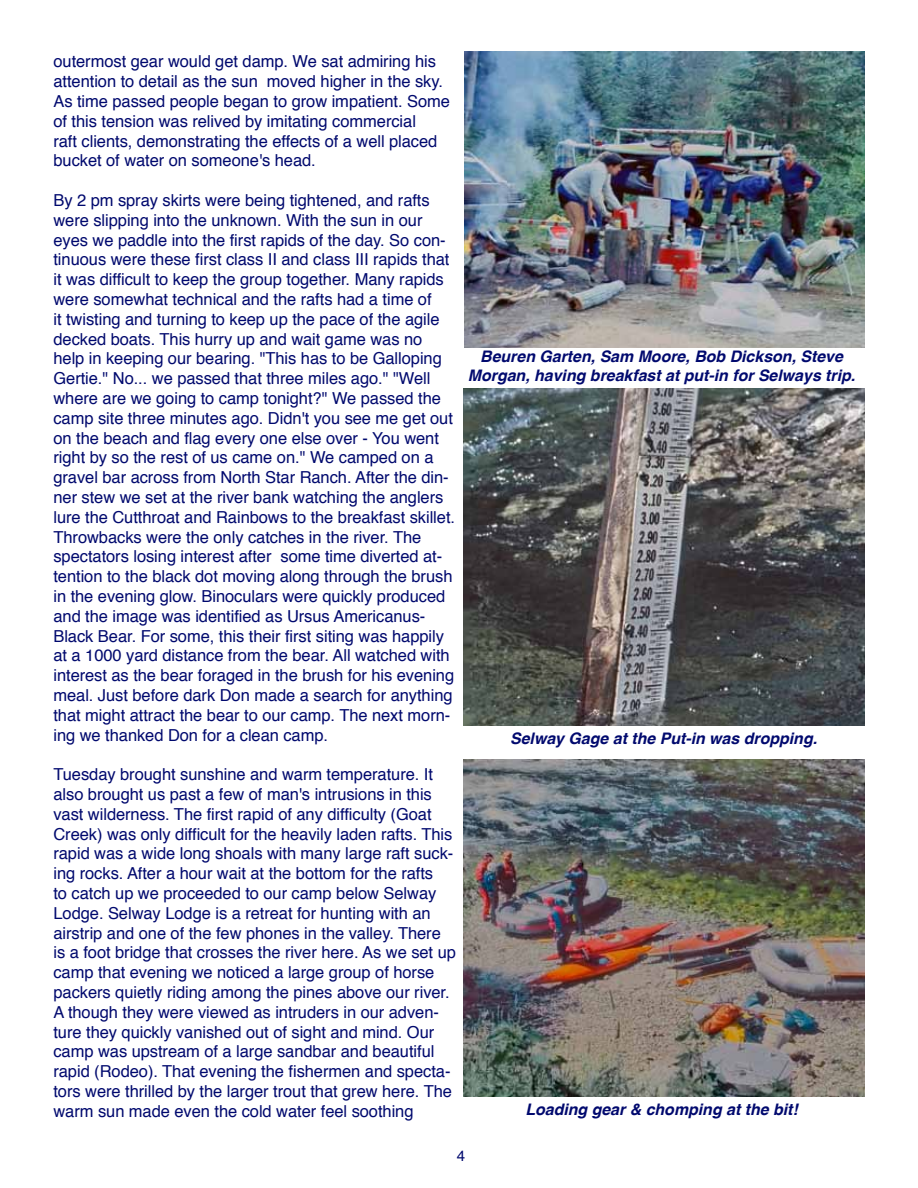
<style>
.page{position:relative;width:918px;height:1188px;background:#fff}
.page>*{position:absolute;margin:0;border:0;box-sizing:border-box;transform-origin:0 0}
.t1{font:16.5px/19.8px "Helvetica";letter-spacing:-.005em;color:#00096e}
.t2{font:italic 700 15.9px/19px "Helvetica";color:#00096e;text-align:center}
.t3{font:15px "Helvetica";color:#00096e}
</style>
<div class="page">
<img style="left:464px;top:52px;width:401px;height:295px">
<img style="left:463px;top:389px;width:401px;height:337px">
<img style="left:463px;top:759px;width:401px;height:337px">
<p class="t1" style="left:53px;top:52px;width:398px">outermost gear would get damp. We sat admiring his attention to detail as the sun moved higher in the sky.<br>As time passed people began to grow impatient. Some of this tension was relived by imitating commercial<br>raft clients, demonstrating the effects of a well placed bucket of water on someone's head.</p>
<p class="t1" style="left:53px;top:191px;width:403px">By 2 pm spray skirts were being tightened, and rafts were slipping into the unknown. With the sun in our eyes we paddle into the first rapids of the day. So con&shy;tinuous were these first class II and class III rapids that it was difficult to keep the group together. Many rapids were somewhat technical and the rafts had a time of<br>it twisting and turning to keep up the pace of the agile decked boats. This hurry up and wait game was no help in keeping our bearing. "This has to be Galloping Gertie." No... we passed that three miles ago." "Well where are we going to camp tonight?" We passed the camp site three minutes ago. Didn't you see me get out on the beach and flag every one else over - You went right by so the rest of us came on." We camped on a gravel bar across from North Star Ranch. After the din&shy;ner stew we set at the river bank watching the anglers lure the Cutthroat and Rainbows to the breakfast skillet.<br>Throwbacks were the only catches in the river. The spectators losing interest after some time diverted at&shy;tention to the black dot moving along through the brush in the evening glow. Binoculars were quickly produced and the image was identified as Ursus Americanus-Black Bear. For some, this their first siting was happily at a 1000 yard distance from the bear. All watched with interest as the bear foraged in the brush for his evening meal. Just before dark Don made a search for anything that might attract the bear to our camp. The next morn&shy;ing we thanked Don for a clean camp.</p>
<p class="t1" style="left:53px;top:765px;width:404px">Tuesday brought sunshine and warm temperature. It also brought us past a few of man's intrusions in this vast wilderness. The first rapid of any difficulty (Goat Creek) was only difficult for the heavily laden rafts. This rapid was a wide long shoals with many large raft suck&shy;ing rocks. After a hour wait at the bottom for the rafts<br>to catch up we proceeded to our camp below Selway Lodge. Selway Lodge is a retreat for hunting with an airstrip and one of the few phones in the valley. There is a foot bridge that crosses the river here. As we set up camp that evening we noticed a large group of horse packers quietly riding among the pines above our river.<br>A though they were viewed as intruders in our adven&shy;ture they quickly vanished out of sight and mind. Our camp was upstream of a large sandbar and beautiful rapid (Rodeo). That evening the fishermen and specta&shy;tors were thrilled by the larger trout that grew here. The warm sun made even the cold water feel soothing</p>
<p class="t2" style="left:468px;top:347px;width:389px">Beuren Garten, Sam Moore, Bob Dickson, Steve<br>Morgan, having breakfast at put-in for Selways trip.</p>
<p class="t2" style="left:510px;top:729px;width:309px">Selway Gage at the Put-in was dropping.</p>
<p class="t2" style="left:525px;top:1100px;width:274px">Loading gear &amp; chomping at the bit!</p>
<p class="t3" style="left:457px;top:1144px;width:10px">4</p>
</div>
